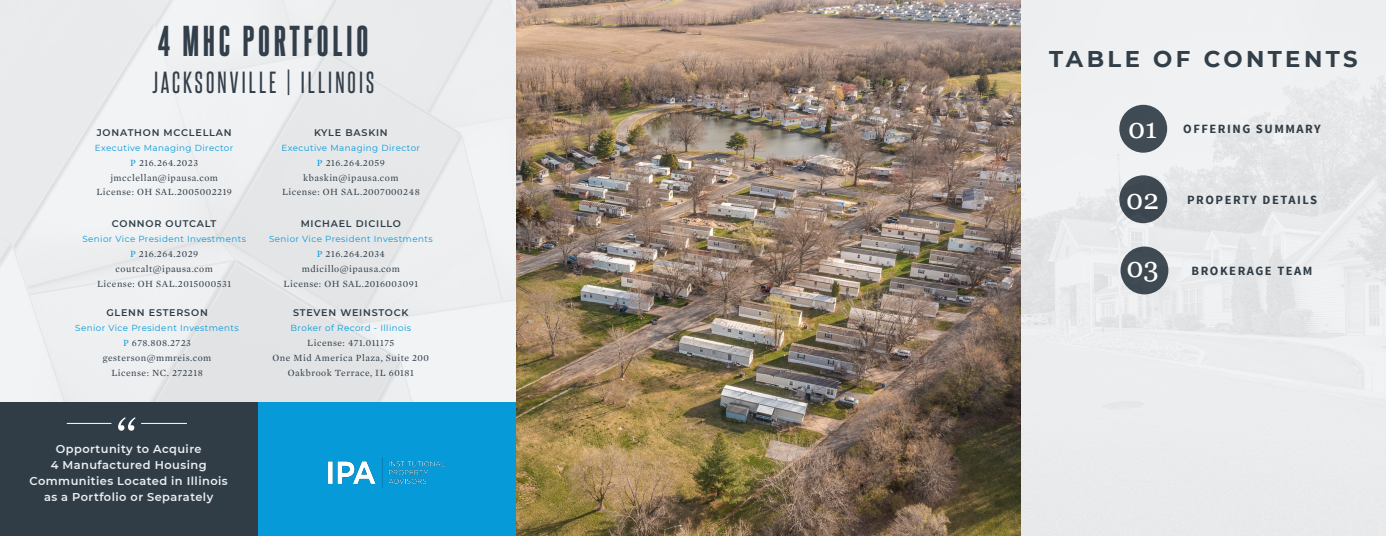
<style>
.page{position:relative;width:1386px;height:536px;background:#fff}
.page>*{position:absolute;margin:0;border:0;box-sizing:border-box;transform-origin:0 0}
.t1{font:36.66px "Steelfish Eb";letter-spacing:.1em;color:#323e49}
.t2{font:27.91px "Georgia";color:#fff}
.t3{font:25.99px "Steelfish Rg";letter-spacing:.12em;color:#323e49}
.t4{font:700 22.75px "Montserrat";letter-spacing:.15em;color:#323e48}
.t5{font:700 12.6px "Source Sans Pro";letter-spacing:.12em;color:#303d47}
.t6{font:600 11.38px/15.8px "Montserrat";letter-spacing:.04em;color:#edeff1;text-align:center}
.t7{font:9.62px "Mercury Text G1";letter-spacing:.05em;color:#303d47}
.t8{font:600 9.62px "Montserrat";letter-spacing:.08em;color:#303d47}
.t9{font:8.75px "Montserrat";letter-spacing:.05em;color:#069ad9}
.s1{color:#069ad9}
</style>
<div class="page">
<div style="left:1021px;top:0;width:365px;height:536px;background:#ebecee"></div>
<div style="left:1119px;top:105px;width:48px;height:48px;background:#404b54;border-radius:50%"></div>
<div style="left:0;top:0;width:516px;height:536px;background:#ebedee"></div>
<div style="left:0;top:402px;width:258px;height:134px;background:#303d47"></div>
<svg style="left:118px;top:417px;width:18px;height:13px"></svg>
<hr style="left:141px;top:423px;width:46px;height:1px;background:#fff">
<hr style="left:67px;top:423px;width:44px;height:1px;background:#fff">
<div style="left:258px;top:402px;width:258px;height:134px;background:#069ad9"></div>
<img style="left:329px;top:457px;width:116px;height:30px">
<div style="left:1119px;top:175px;width:48px;height:48px;background:#3c4850;border-radius:50%"></div>
<div style="left:1121px;top:246px;width:47px;height:48px;background:#3f4a52;border-radius:50%"></div>
<img style="left:516px;top:0;width:505px;height:536px">
<p class="t1" style="left:158px;top:14px;width:212px">4 MHC PORTFOLIO</p>
<p class="t3" style="left:152px;top:63px;width:223px">JACKSONVILLE | ILLINOIS</p>
<p class="t8" style="left:97px;top:126px;width:136px">JONATHON MCCLELLAN</p>
<p class="t9" style="left:95px;top:142px;width:140px">Executive Managing Director</p>
<p class="t7" style="left:130px;top:155px;width:69px"><span class="s1">P</span> 216.264.2023</p>
<p class="t7" style="left:110px;top:170px;width:109px">jmcclellan@ipausa.com</p>
<p class="t7" style="left:96px;top:185px;width:137px">License: OH SAL.2005002219</p>
<p class="t8" style="left:112px;top:217px;width:106px">CONNOR OUTCALT</p>
<p class="t9" style="left:82px;top:233px;width:165px">Senior Vice President Investments</p>
<p class="t7" style="left:130px;top:246px;width:70px"><span class="s1">P</span> 216.264.2029</p>
<p class="t7" style="left:116px;top:261px;width:99px">coutcalt@ipausa.com</p>
<p class="t7" style="left:97px;top:276px;width:136px">License: OH SAL.2015000531</p>
<p class="t8" style="left:106px;top:306px;width:103px">GLENN ESTERSON</p>
<p class="t9" style="left:75px;top:322px;width:165px">Senior Vice President Investments</p>
<p class="t7" style="left:123px;top:336px;width:69px"><span class="s1">P</span> 678.808.2723</p>
<p class="t7" style="left:103px;top:351px;width:110px">gesterson@mmreis.com</p>
<p class="t7" style="left:111px;top:365px;width:93px">License: NC. 272218</p>
<p class="t8" style="left:314px;top:126px;width:75px">KYLE BASKIN</p>
<p class="t9" style="left:282px;top:142px;width:140px">Executive Managing Director</p>
<p class="t7" style="left:317px;top:155px;width:69px"><span class="s1">P</span> 216.264.2059</p>
<p class="t7" style="left:303px;top:170px;width:97px">kbaskin@ipausa.com</p>
<p class="t7" style="left:282px;top:185px;width:139px">License: OH SAL.2007000248</p>
<p class="t8" style="left:301px;top:217px;width:102px">MICHAEL DICILLO</p>
<p class="t9" style="left:269px;top:233px;width:165px">Senior Vice President Investments</p>
<p class="t7" style="left:317px;top:246px;width:70px"><span class="s1">P</span> 216.264.2034</p>
<p class="t7" style="left:302px;top:261px;width:99px">mdicillo@ipausa.com</p>
<p class="t7" style="left:284px;top:276px;width:136px">License: OH SAL.2016003091</p>
<p class="t8" style="left:293px;top:306px;width:117px">STEVEN WEINSTOCK</p>
<p class="t9" style="left:291px;top:322px;width:122px">Broker of Record - Illinois</p>
<p class="t7" style="left:307px;top:336px;width:89px">License: 471.011175</p>
<p class="t7" style="left:273px;top:351px;width:158px">One Mid America Plaza, Suite 200</p>
<p class="t7" style="left:288px;top:365px;width:128px">Oakbrook Terrace, IL 60181</p>
<p class="t6" style="left:30px;top:441px;width:200px">Opportunity to Acquire<br>4 Manufactured Housing<br>Communities Located in Illinois as a Portfolio or Separately</p>
<p class="t4" style="left:1049px;top:42px;width:310px">TABLE OF CONTENTS</p>
<p class="t2" style="left:1128px;top:108px;width:31px">01</p>
<p class="t5" style="left:1183px;top:121px;width:139px">OFFERING SUMMARY</p>
<p class="t2" style="left:1126px;top:179px;width:34px">02</p>
<p class="t5" style="left:1187px;top:192px;width:131px">PROPERTY DETAILS</p>
<p class="t2" style="left:1126px;top:247px;width:34px">03</p>
<p class="t5" style="left:1192px;top:263px;width:122px">BROKERAGE TEAM</p>
</div>
